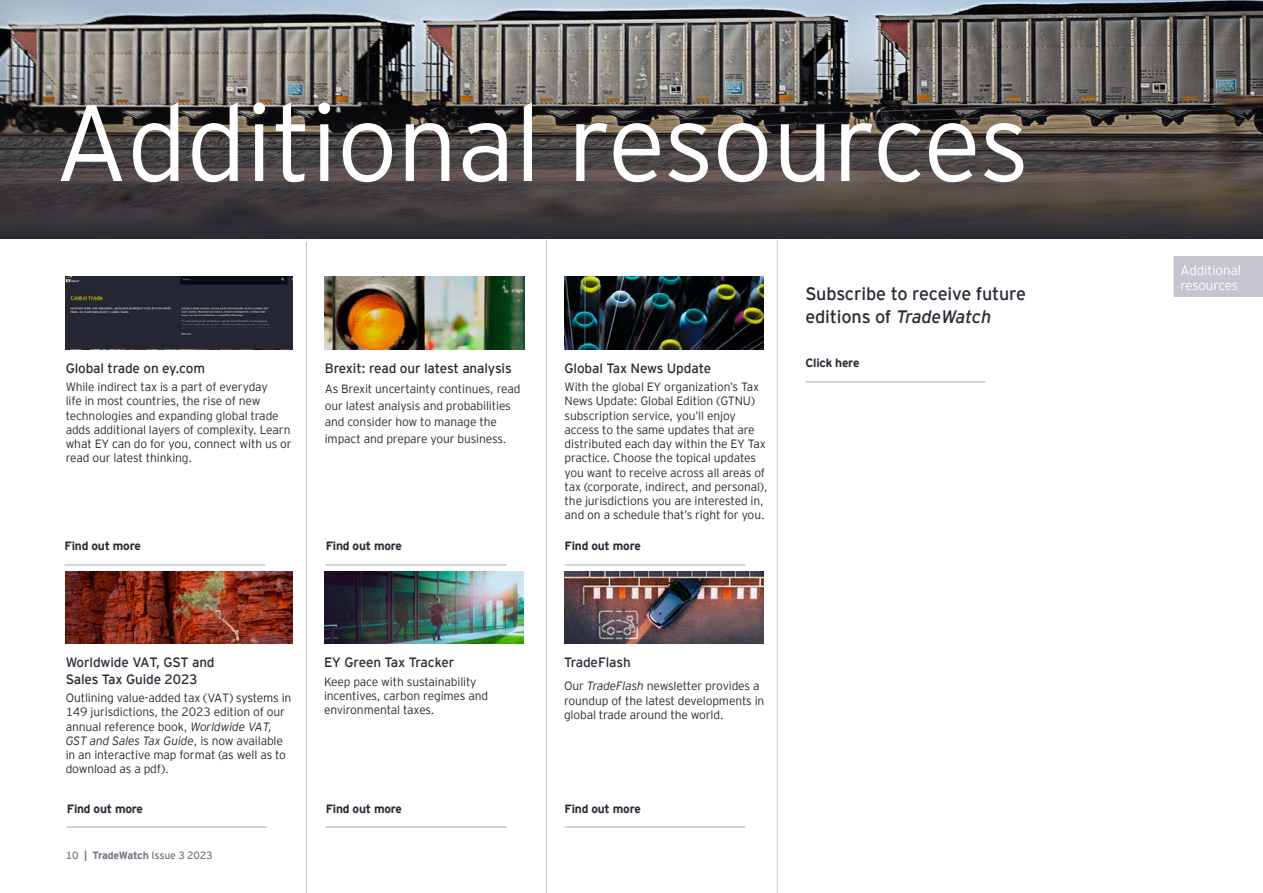
<style>
.page{position:relative;width:1263px;height:893px;background:#fff}
.page>*{position:absolute;margin:0;border:0;box-sizing:border-box;transform-origin:0 0}
.t1{font:300 108px "EY Interstate";letter-spacing:-.01em;color:#fff}
.t2{font:18px/22.5px "EY Interstate";letter-spacing:-.01em;color:#2a2a36}
.t3{font:13.5px/16.5px "EY Interstate";letter-spacing:-.01em;color:#2a2a36}
.t4{font:300 13.5px/15px "EY Interstate";letter-spacing:-.01em;color:#fff}
.t5{font:300 12px/14.2px "EY Interstate";letter-spacing:-.01em;color:#2a2a36}
.t6{font:700 12px "EY Interstate";letter-spacing:-.02em;color:#2a2a36}
.t7{font:10.5px "EY Interstate";letter-spacing:-.02em;color:#757582}
.s1{font-style:italic}
.s2{font-weight:700}
</style>
<div class="page">
<svg style="left:0;top:0;width:1263px;height:239px;background:#5b5857"></svg>
<hr style="left:777px;top:240px;width:1px;height:653px;background:#c5c5cf">
<hr style="left:546px;top:240px;width:1px;height:653px;background:#c5c5cf">
<img style="left:66px;top:277px;width:227px;height:72px">
<img style="left:325px;top:277px;width:199px;height:72px">
<img style="left:565px;top:277px;width:199px;height:72px">
<img style="left:66px;top:571px;width:227px;height:72px">
<img style="left:324px;top:571px;width:199px;height:72px">
<img style="left:564px;top:571px;width:199px;height:72px">
<hr style="left:306px;top:242px;width:1px;height:651px;background:#c5c5cf">
<hr style="left:326px;top:564px;width:180px;height:2px;background:#c5c5cf">
<hr style="left:67px;top:826px;width:200px;height:2px;background:#c5c5cf">
<hr style="left:326px;top:826px;width:181px;height:2px;background:#c5c5cf">
<hr style="left:564px;top:564px;width:181px;height:2px;background:#c5c5cf">
<hr style="left:65px;top:564px;width:200px;height:2px;background:#c5c5cf">
<hr style="left:564px;top:826px;width:181px;height:2px;background:#c5c5cf">
<div style="left:1174px;top:257px;width:89px;height:40px;background:#c5c5cf"></div>
<hr style="left:1173px;top:257px;width:2px;height:40px;background:#c5c5cf">
<hr style="left:805px;top:381px;width:180px;height:2px;background:#c5c5cf">
<h1 class="t1" style="left:55px;top:66px;width:976px">Additional resources</h1>
<p class="t3" style="left:66px;top:359px;width:141px">Global trade on ey.com</p>
<p class="t5" style="left:66px;top:379px;width:228px">While indirect tax is a part of everyday<br>life in most countries, the rise of new technologies and expanding global trade adds additional layers of complexity. Learn what EY can do for you, connect with us or read our latest thinking.</p>
<p class="t3" style="left:325px;top:359px;width:189px">Brexit: read our latest analysis</p>
<p class="t5" style="left:325px;top:380px;width:197px;line-height:16.5px">As Brexit uncertainty continues, read our latest analysis and probabilities and consider how to manage the impact and prepare your business.</p>
<p class="t3" style="left:565px;top:359px;width:148px">Global Tax News Update</p>
<p class="t5" style="left:565px;top:379px;width:205px">With the global EY organization’s Tax News Update: Global Edition (GTNU) subscription service, you’ll enjoy access to the same updates that are distributed each day within the EY Tax practice. Choose the topical updates you want to receive across all areas of tax (corporate, indirect, and personal), the jurisdictions you are interested in, and on a schedule that’s right for you.</p>
<p class="t6" style="left:65px;top:537px;width:78px">Find out more</p>
<p class="t6" style="left:564px;top:537px;width:78px">Find out more</p>
<p class="t6" style="left:326px;top:537px;width:78px">Find out more</p>
<h2 class="t2" style="left:805px;top:282px;width:222px">Subscribe to receive future editions of <span class="s1">TradeWatch</span></h2>
<p class="t6" style="left:805px;top:354px;width:56px">Click here</p>
<p class="t3" style="left:66px;top:653px;width:150px">Worldwide VAT, GST and<br>Sales Tax Guide 2023</p>
<p class="t5" style="left:66px;top:690px;width:227px">Outlining value-added tax (VAT) systems in 149 jurisdictions, the 2023 edition of our annual reference book, <span class="s1">Worldwide VAT, GST and Sales Tax Guide</span>, is now available in an interactive map format (as well as to download as a pdf).</p>
<p class="t3" style="left:324px;top:653px;width:132px">EY Green Tax Tracker</p>
<p class="t5" style="left:324px;top:673px;width:166px">Keep pace with sustainability incentives, carbon regimes and environmental taxes.</p>
<p class="t3" style="left:564px;top:653px;width:68px">TradeFlash</p>
<p class="t5" style="left:564px;top:678px;width:202px">Our <span class="s1">TradeFlash</span> newsletter provides a roundup of the latest developments in global trade around the world.</p>
<p class="t6" style="left:67px;top:800px;width:78px">Find out more</p>
<p class="t6" style="left:326px;top:800px;width:78px">Find out more</p>
<p class="t6" style="left:564px;top:800px;width:78px">Find out more</p>
<p class="t7" style="left:66px;top:848px;width:148px">10 <span class="s2">| TradeWatch</span> Issue 3 2023</p>
<p class="t4" style="left:1180px;top:261px;width:62px">Additional resources</p>
</div>
